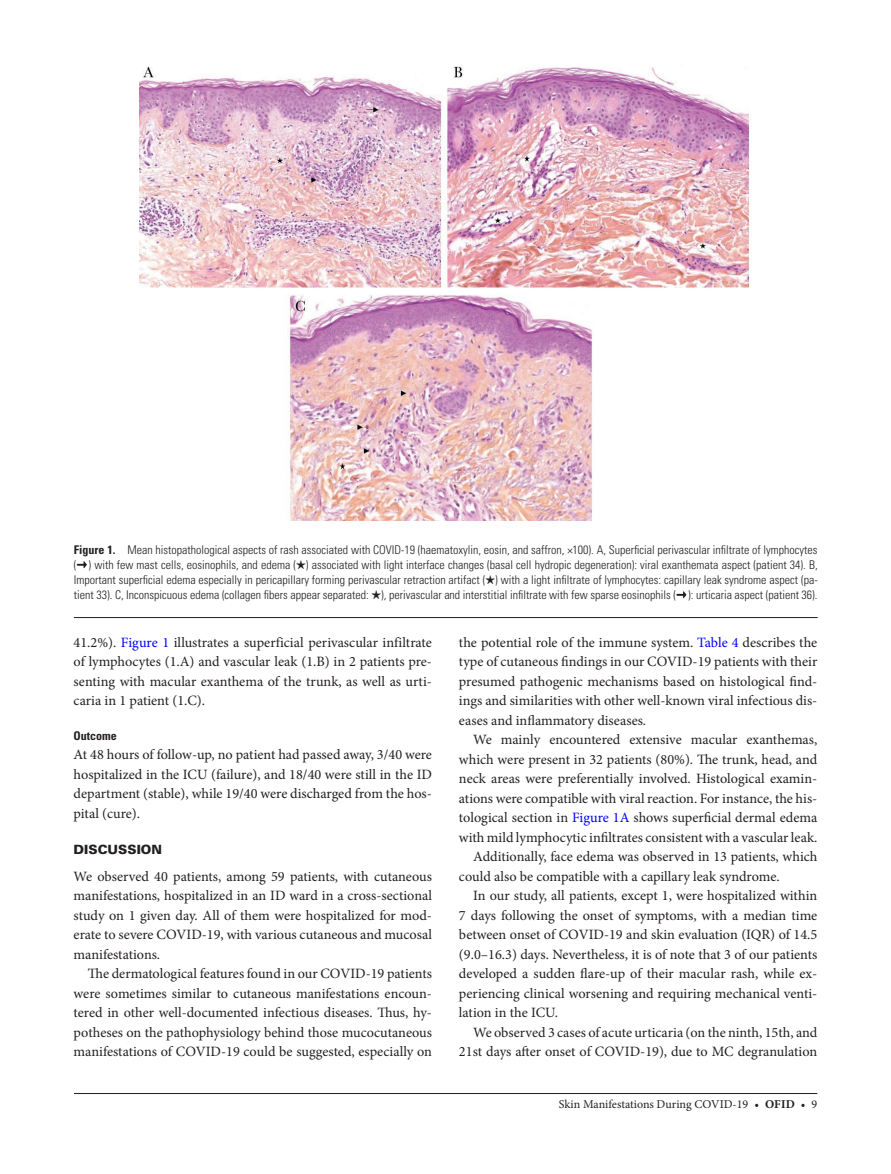
<style>
.page{position:relative;width:891px;height:1174px;background:#fff}
.page>*{position:absolute;margin:0;border:0;box-sizing:border-box;transform-origin:0 0}
.t1{font:14.25px/19.5px "Minion Pro";color:#231f20;text-align:justify}
.t2{font:900 12.75px "Univers LT Std";color:#231f20}
.t3{font:300 condensed 12px/15px "Univers LT Std";color:#231f20;text-align:justify}
.t4{font:12px "Minion Pro";color:#231f20}
.t5{font:700 condensed 12px "Univers LT Std";color:#231f20}
.s1{font-weight:700}
.s2{font-family:"Sim Hei";font-weight:400;font-stretch:normal}
.s3{font-family:"Arial Unicode MS";font-weight:400;font-stretch:normal}
.s4{color:#00f}
</style>
<div class="page">
<hr style="left:74px;top:1093px;width:743px;height:1px;background:#231f20">
<hr style="left:74px;top:617px;width:744px;height:1px;background:#231f20">
<img style="left:140px;top:66px;width:610px;height:454px">
<svg style="left:677px;top:591px;width:9px;height:7px"></svg>
<svg style="left:77px;top:561px;width:10px;height:7px"></svg>
<p class="t3" style="left:74px;top:542px;width:745px"><span class="s1">Figure 1.</span> Mean histopathological aspects of rash associated with COVID-19 (haematoxylin, eosin, and saffron, ×100). A, Superficial perivascular infiltrate of lymphocytes (<span class="s2">→</span>) with few mast cells, eosinophils, and edema (<span class="s3">★</span>) associated with light interface changes (basal cell hydropic degeneration): viral exanthemata aspect (patient 34). B, Important superficial edema especially in pericapillary forming perivascular retraction artifact (<span class="s3">★</span>) with a light infiltrate of lymphocytes: capillary leak syndrome aspect (pa&shy;tient 33). C, Inconspicuous edema (collagen fibers appear separated: <span class="s3">★</span>), perivascular and interstitial infiltrate with few sparse eosinophils (<span class="s2">→</span>): urticaria aspect (patient 36).</p>
<p class="t1" style="left:74px;top:632px;width:360px">41.2%). <span class="s4">Figure 1</span> illustrates a superficial perivascular infiltrate of lymphocytes (1.A) and vascular leak (1.B) in 2 patients pre&shy;senting with macular exanthema of the trunk, as well as urti&shy;caria in 1 patient (1.C).</p>
<p class="t5" style="left:74px;top:728px;width:45px">Outcome</p>
<p class="t1" style="left:74px;top:745px;width:360px">At 48 hours of follow-up, no patient had passed away, 3/40 were hospitalized in the ICU (failure), and 18/40 were still in the ID department (stable), while 19/40 were discharged from the hos&shy;pital (cure).</p>
<p class="t2" style="left:74px;top:841px;width:90px">DISCUSSION</p>
<p class="t1" style="left:74px;top:866px;width:360px">We observed 40 patients, among 59 patients, with cutaneous manifestations, hospitalized in an ID ward in a cross-sectional study on 1 given day. All of them were hospitalized for mod&shy;erate to severe COVID-19, with various cutaneous and mucosal manifestations.</p>
<p class="t1" style="left:74px;top:964px;width:360px;text-indent:14px">The dermatological features found in our COVID-19 patients were sometimes similar to cutaneous manifestations encoun&shy;tered in other well-documented infectious diseases. Thus, hy&shy;potheses on the pathophysiology behind those mucocutaneous manifestations of COVID-19 could be suggested, especially on</p>
<p class="t1" style="left:459px;top:632px;width:360px">the potential role of the immune system. <span class="s4">Table 4</span> describes the type of cutaneous findings in our COVID-19 patients with their presumed pathogenic mechanisms based on histological find&shy;ings and similarities with other well-known viral infectious dis&shy;eases and inflammatory diseases.</p>
<p class="t1" style="left:473px;top:730px;width:346px">We mainly encountered extensive macular exanthemas,</p>
<p class="t1" style="left:459px;top:749px;width:360px">which were present in 32 patients (80%). The trunk, head, and</p>
<p class="t1" style="left:459px;top:769px;width:360px">neck areas were preferentially involved. Histological examin-</p>
<p class="t1" style="left:459px;top:788px;width:360px">ations were compatible with viral reaction. For instance, the his-</p>
<p class="t1" style="left:459px;top:808px;width:360px">tological section in <span class="s4">Figure 1A</span> shows superficial dermal edema</p>
<p class="t1" style="left:459px;top:827px;width:360px">with mild lymphocytic infiltrates consistent with a vascular leak.</p>
<p class="t1" style="left:473px;top:847px;width:346px">Additionally, face edema was observed in 13 patients, which</p>
<p class="t1" style="left:459px;top:866px;width:322px">could also be compatible with a capillary leak syndrome.</p>
<p class="t1" style="left:473px;top:886px;width:346px">In our study, all patients, except 1, were hospitalized within</p>
<p class="t1" style="left:459px;top:905px;width:360px">7 days following the onset of symptoms, with a median time</p>
<p class="t1" style="left:459px;top:925px;width:360px">between onset of COVID-19 and skin evaluation (IQR) of 14.5</p>
<p class="t1" style="left:459px;top:944px;width:360px">(9.0–16.3) days. Nevertheless, it is of note that 3 of our patients</p>
<p class="t1" style="left:459px;top:964px;width:360px">developed a sudden flare-up of their macular rash, while ex-</p>
<p class="t1" style="left:459px;top:983px;width:360px">periencing clinical worsening and requiring mechanical venti-</p>
<p class="t1" style="left:459px;top:1003px;width:100px">lation in the ICU.</p>
<p class="t1" style="left:473px;top:1022px;width:346px">We observed 3 cases of acute urticaria (on the ninth, 15th, and</p>
<p class="t1" style="left:459px;top:1042px;width:360px">21st days after onset of COVID-19), due to MC degranulation</p>
<p class="t4" style="left:559px;top:1096px;width:260px">Skin Manifestations During COVID-19 • <span class="s1">ofid</span> • 9</p>
</div>
